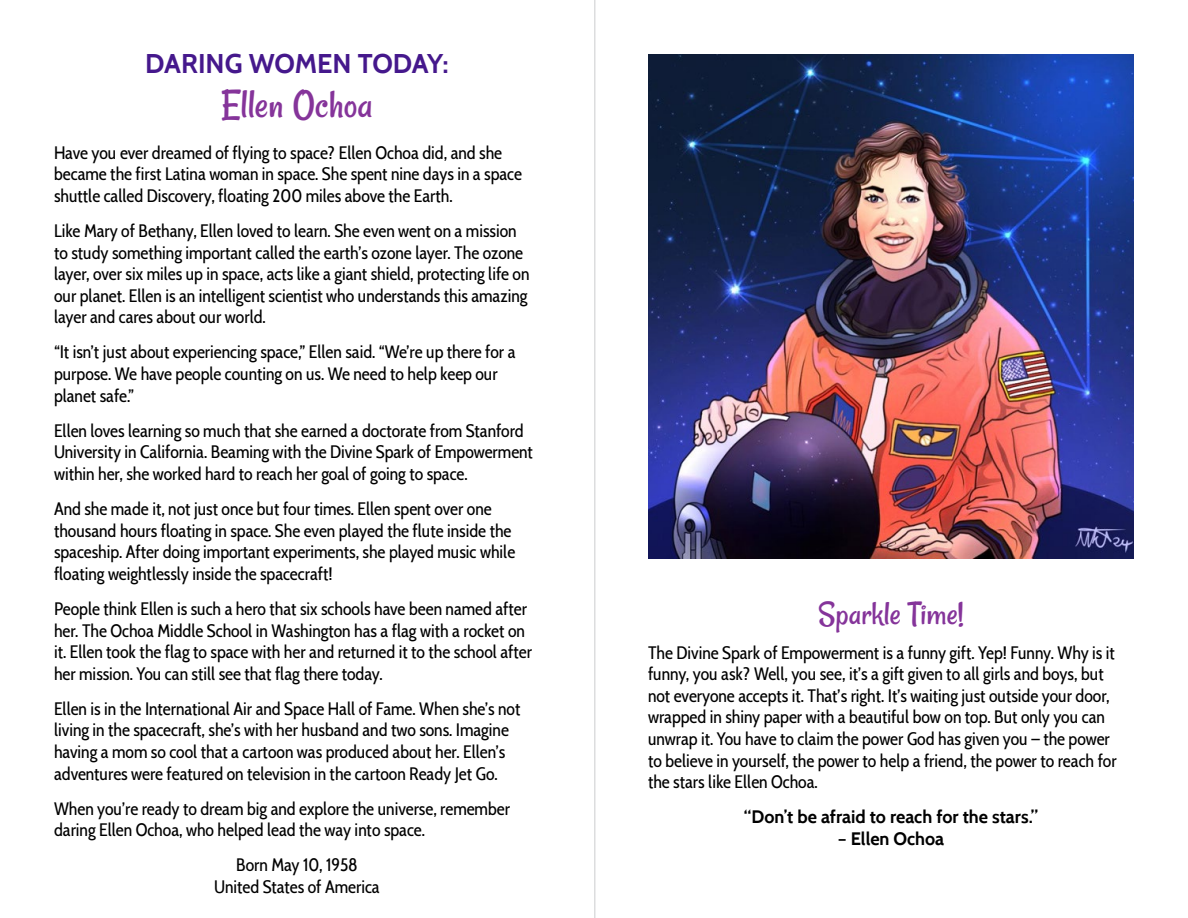
<style>
.page{position:relative;width:1188px;height:918px;background:#fff}
.page>*{position:absolute;margin:0;border:0;box-sizing:border-box;transform-origin:0 0}
.t1{font:42px "Rancho";color:#85349a}
.t2{font:34.5px "Rancho";color:#85349a}
.t3{font:700 27px "Cabin";letter-spacing:-.005em;color:#45188c}
.t4{font:18px/21.6px "Cabin Condensed";color:#000}
.t5{font:700 18px "Cabin";color:#000}
</style>
<div class="page">
<hr style="left:594px;top:0;width:2px;height:918px;background:#dcddde">
<img style="left:648px;top:54px;width:486px;height:504px">
<h3 class="t3" style="left:145px;top:47px;width:305px">DARING WOMEN TODAY:</h3>
<h1 class="t1" style="left:221px;top:79px;width:153px">Ellen Ochoa</h1>
<p class="t4" style="left:54px;top:140px;width:469px">Have you ever dreamed of flying to space? Ellen Ochoa did, and she became the first Latina woman in space. She spent nine days in a space shuttle called Discovery, floating 200 miles above the Earth.</p>
<p class="t4" style="left:54px;top:219px;width:477px">Like Mary of Bethany, Ellen loved to learn. She even went on a mission to study something important called the earth’s ozone layer. The ozone layer, over six miles up in space, acts like a giant shield, protecting life on our planet. Ellen is an intelligent scientist who understands this amazing layer and cares about our world.</p>
<p class="t4" style="left:54px;top:340px;width:463px">“It isn’t just about experiencing space,” Ellen said. “We’re up there for a purpose. We have people counting on us. We need to help keep our planet safe.”</p>
<p class="t4" style="left:54px;top:418px;width:480px">Ellen loves learning so much that she earned a doctorate from Stanford<br>University in California. Beaming with the Divine Spark of Empowerment within her, she worked hard to reach her goal of going to space.</p>
<p class="t4" style="left:54px;top:497px;width:463px">And she made it, not just once but four times. Ellen spent over one thousand hours floating in space. She even played the flute inside the spaceship. After doing important experiments, she played music while floating weightlessly inside the spacecraft!</p>
<p class="t4" style="left:54px;top:597px;width:480px">People think Ellen is such a hero that six schools have been named after her. The Ochoa Middle School in Washington has a flag with a rocket on it. Ellen took the flag to space with her and returned it to the school after her mission. You can still see that flag there today.</p>
<p class="t4" style="left:54px;top:696px;width:468px">Ellen is in the International Air and Space Hall of Fame. When she’s not living in the spacecraft, she’s with her husband and two sons. Imagine having a mom so cool that a cartoon was produced about her. Ellen’s adventures were featured on television in the cartoon Ready Jet Go.</p>
<p class="t4" style="left:54px;top:796px;width:458px">When you’re ready to dream big and explore the universe, remember daring Ellen Ochoa, who helped lead the way into space.</p>
<p class="t4" style="left:214px;top:853px;width:167px;text-align:center">Born May 10, 1958<br>United States of America</p>
<h2 class="t2" style="left:818px;top:593px;width:147px">Sparkle Time!</h2>
<p class="t4" style="left:648px;top:640px;width:470px">The Divine Spark of Empowerment is a funny gift. Yep! Funny. Why is it funny, you ask? Well, you see, it’s a gift given to all girls and boys, but not everyone accepts it. That’s right. It’s waiting just outside your door, wrapped in shiny paper with a beautiful bow on top. But only you can unwrap it. You have to claim the power God has given you – the power to believe in yourself, the power to help a friend, the power to reach for the stars like Ellen Ochoa.</p>
<p class="t5" style="left:744px;top:806px;width:296px">“Don’t be afraid to reach for the stars.”</p>
<p class="t5" style="left:838px;top:828px;width:108px">– Ellen Ochoa</p>
</div>
